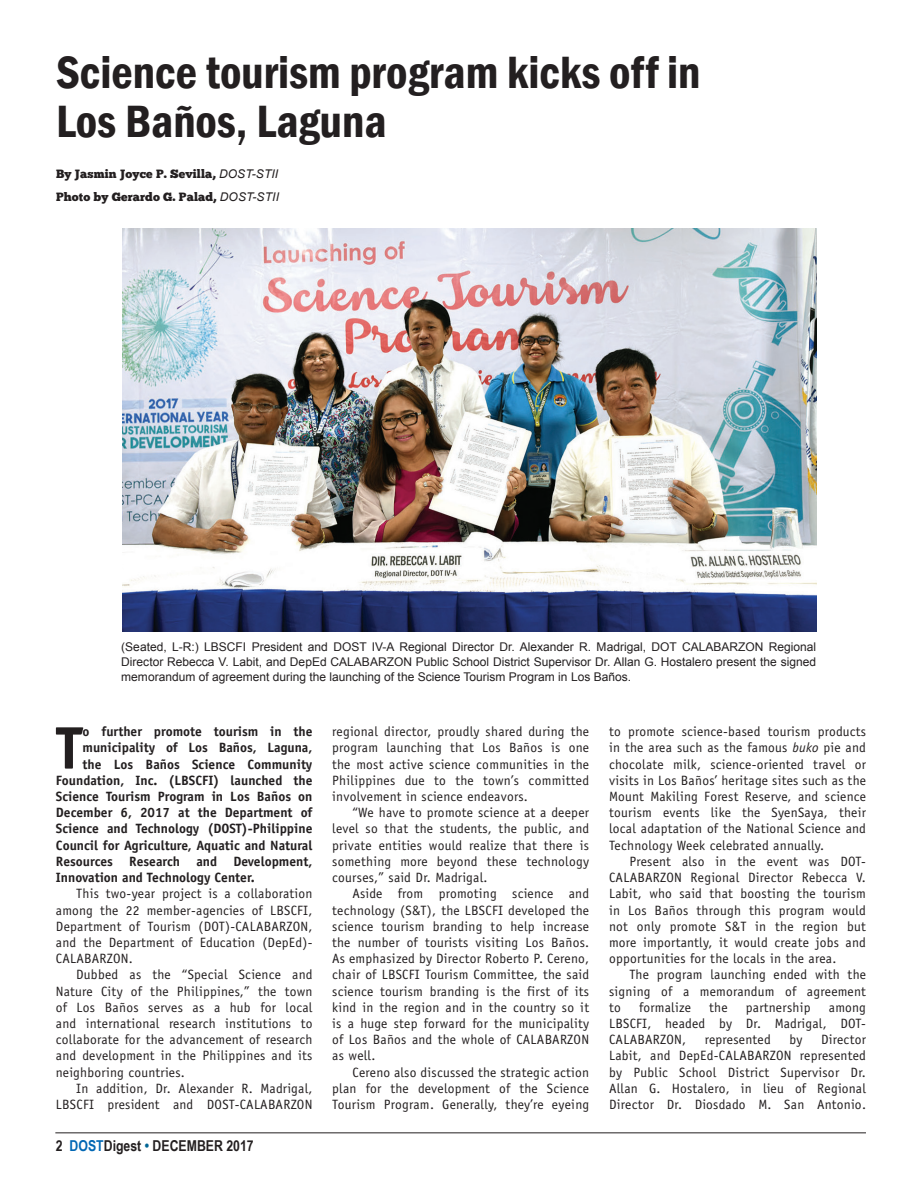
<style>
.page{position:relative;width:918px;height:1190px;background:#fff}
.page>*{position:absolute;margin:0;border:0;box-sizing:border-box;transform-origin:0 0}
.t1{font:700 60.15px "Officina Sans";color:#231f20}
.t2{font:600 condensed 46.5px/49.5px "Franklin Gothic";color:#231f20}
.t3{font:700 15px "Arial Narrow";color:#231f20}
.t4{font:13.5px/16.2px "Officina Sans";letter-spacing:.02em;color:#231f20;text-align:justify}
.t5{font:700 13.5px "Officina Sans";color:#231f20}
.t6{font:12px/15px "Arial";color:#231f20;text-align:justify}
.t7{font:12px/23.2px "Chunk Five";letter-spacing:.01em;color:#231f20}
.s1{font-family:"Arial";font-style:italic}
.s2{color:#0167b4}
.s3{color:#006594}
.s4{font-style:italic}
</style>
<div class="page">
<img style="left:123px;top:228px;width:693px;height:403px">
<hr style="left:55px;top:1132px;width:810px;height:1px;background:#231f20">
<h2 class="t2" style="left:56px;top:47px;width:645px">Science tourism program kicks off in<br>Los Baños, Laguna</h2>
<p class="t7" style="left:56px;top:162px;width:224px">By Jasmin Joyce P. Sevilla, <span class="s1">DOST-STII<br></span>Photo by Gerardo G. Palad, <span class="s1">DOST-STII</span></p>
<p class="t6" style="left:121px;top:639px;width:696px">(Seated, L-R:) LBSCFI President and DOST IV-A Regional Director Dr. Alexander R. Madrigal, DOT CALABARZON Regional Director Rebecca V. Labit, and DepEd CALABARZON Public School District Supervisor Dr. Allan G. Hostalero present the signed memorandum of agreement during the launching of the Science Tourism Program in Los Baños.</p>
<h1 class="t1" style="left:56px;top:710px;width:28px">T</h1>
<p class="t5" style="left:82px;top:723px;width:231px">o further promote tourism in the</p>
<p class="t5" style="left:82px;top:739px;width:231px">municipality of Los Baños, Laguna,</p>
<p class="t5" style="left:82px;top:755px;width:231px">the Los Baños Science Community</p>
<p class="t5" style="left:56px;top:771px;width:258px">Foundation, Inc. (LBSCFI) launched the</p>
<p class="t5" style="left:56px;top:788px;width:258px">Science Tourism Program in Los Baños on</p>
<p class="t5" style="left:56px;top:804px;width:258px">December 6, 2017 at the Department of</p>
<p class="t5" style="left:56px;top:820px;width:258px">Science and Technology (DOST)-Philippine</p>
<p class="t5" style="left:56px;top:836px;width:258px">Council for Agriculture, Aquatic and Natural</p>
<p class="t5" style="left:56px;top:852px;width:258px">Resources Research and Development,</p>
<p class="t5" style="left:56px;top:869px;width:200px">Innovation and Technology Center.</p>
<p class="t4" style="left:56px;top:885px;width:258px;text-indent:20px">This two-year project is a collaboration among the 22 member-agencies of LBSCFI, Department of Tourism (DOT)-CALABARZON, and the Department of Education (DepEd)- CALABARZON.</p>
<p class="t4" style="left:56px;top:966px;width:258px;text-indent:20px">Dubbed as the “Special Science and Nature City of the Philippines,” the town of Los Baños serves as a hub for local and international research institutions to collaborate for the advancement of research and development in the Philippines and its neighboring countries.</p>
<p class="t4" style="left:56px;top:1079px;width:258px;text-align:right">In addition, Dr. Alexander R. Madrigal,<br>LBSCFI president and DOST-CALABARZON</p>
<p class="t3" style="left:56px;top:1134px;width:199px">2 <span class="s2">DOST</span>Digest <span class="s3">•</span> DECEMBER 2017</p>
<p class="t4" style="left:332px;top:723px;width:258px">regional director, proudly shared during the program launching that Los Baños is one the most active science communities in the Philippines due to the town’s committed involvement in science endeavors.</p>
<p class="t4" style="left:332px;top:804px;width:258px;text-indent:20px">“We have to promote science at a deeper level so that the students, the public, and private entities would realize that there is something more beyond these technology courses,” said Dr. Madrigal.</p>
<p class="t4" style="left:332px;top:885px;width:258px;text-indent:20px">Aside from promoting science and technology (S&amp;T), the LBSCFI developed the science tourism branding to help increase the number of tourists visiting Los Baños.<br>As emphasized by Director Roberto P. Cereno, chair of LBSCFI Tourism Committee, the said science tourism branding is the first of its kind in the region and in the country so it is a huge step forward for the municipality of Los Baños and the whole of CALABARZON as well.</p>
<p class="t4" style="left:332px;top:1063px;width:258px;text-indent:20px">Cereno also discussed the strategic action plan for the development of the Science Tourism Program. Generally, they’re eyeing</p>
<p class="t4" style="left:609px;top:723px;width:258px">to promote science-based tourism products in the area such as the famous <span class="s4">buko</span> pie and chocolate milk, science-oriented travel or visits in Los Baños’ heritage sites such as the Mount Makiling Forest Reserve, and science tourism events like the SyenSaya, their local adaptation of the National Science and Technology Week celebrated annually.</p>
<p class="t4" style="left:609px;top:853px;width:258px;text-indent:20px">Present also in the event was DOT-CALABARZON Regional Director Rebecca V.<br>Labit, who said that boosting the tourism in Los Baños through this program would not only promote S&amp;T in the region but more importantly, it would create jobs and opportunities for the locals in the area.</p>
<p class="t4" style="left:609px;top:966px;width:258px;text-indent:20px">The program launching ended with the signing of a memorandum of agreement to</p>
<p class="t4" style="left:639px;top:998px;width:53px">formalize</p>
<p class="t4" style="left:709px;top:998px;width:20px">the</p>
<p class="t4" style="left:745px;top:998px;width:66px">partnership</p>
<p class="t4" style="left:609px;top:998px;width:258px;text-indent:220px">among LBSCFI, headed by Dr. Madrigal, DOT-CALABARZON,</p>
<p class="t4" style="left:704px;top:1031px;width:67px">represented</p>
<p class="t4" style="left:789px;top:1031px;width:15px">by</p>
<p class="t4" style="left:609px;top:1031px;width:258px;text-indent:212px">Director Labit, and DepEd-CALABARZON represented by Public School District Supervisor Dr.<br>Allan G. Hostalero, in lieu of Regional Director Dr. Diosdado M. San Antonio.</p>
</div>
